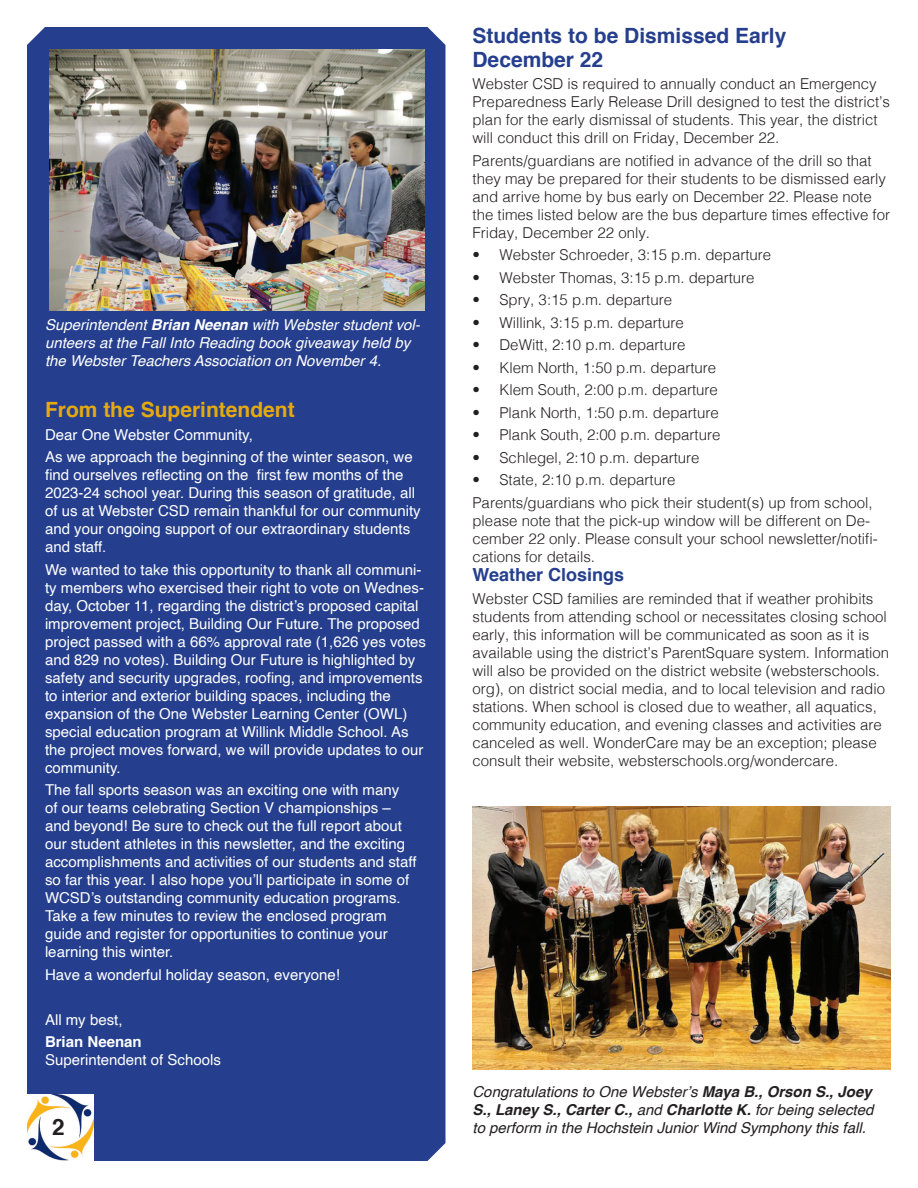
<style>
.page{position:relative;width:918px;height:1188px;background:#fff}
.page>*{position:absolute;margin:0;border:0;box-sizing:border-box;transform-origin:0 0}
.t1{font:700 22.5px "Helvetica";color:#231f20}
.t2{font:700 21px/24px "Helvetica";color:#253f8e}
.t3{font:700 21px "Helvetica";color:#e5a910}
.t4{font:700 18px "Helvetica";color:#253f8e}
.t5{font:300 15px/18px "Helvetica";color:#231f20}
.t6{font:15px/18px "Helvetica";color:#fff}
.t7{font:italic 15px/18px "Helvetica";color:#231f20;text-align:justify}
.t8{font:italic 15px/18px "Helvetica";color:#fff}
.t9{font:700 15px "Helvetica";color:#fff}
.s1{font-weight:700}
</style>
<div class="page">
<div style="left:27px;top:27px;width:419px;height:1134px;background:#253f8e"></div>
<img style="left:27px;top:1094px;width:66px;height:67px">
<img style="left:50px;top:50px;width:375px;height:260px">
<img style="left:472px;top:807px;width:419px;height:262px">
<p class="t8" style="left:45px;top:316px;width:377px">Superintendent <span class="s1">Brian Neenan</span> with Webster student vol&shy;unteers at the Fall Into Reading book giveaway held by the Webster Teachers Association on November 4.</p>
<h2 class="t3" style="left:45px;top:393px;width:251px">From the Superintendent</h2>
<p class="t6" style="left:45px;top:424px;width:369px;line-height:22.5px">Dear One Webster Community,<br>As we approach the beginning of the winter season, we</p>
<p class="t6" style="left:45px;top:467px;width:377px">find ourselves reflecting on the first few months of the 2023-24 school year. During this season of gratitude, all of us at Webster CSD remain thankful for our community and your ongoing support of our extraordinary students and staff.</p>
<p class="t6" style="left:45px;top:561px;width:383px">We wanted to take this opportunity to thank all communi&shy;ty members who exercised their right to vote on Wednes&shy;day, October 11, regarding the district’s proposed capital improvement project, Building Our Future. The proposed project passed with a 66% approval rate (1,626 yes votes and 829 no votes). Building Our Future is highlighted by safety and security upgrades, roofing, and improvements to interior and exterior building spaces, including the expansion of the One Webster Learning Center (OWL) special education program at Willink Middle School. As the project moves forward, we will provide updates to our community.</p>
<p class="t6" style="left:45px;top:782px;width:373px">The fall sports season was an exciting one with many<br>of our teams celebrating Section V championships – and beyond! Be sure to check out the full report about our student athletes in this newsletter, and the exciting accomplishments and activities of our students and staff so far this year. I also hope you’ll participate in some of WCSD’s outstanding community education programs.<br>Take a few minutes to review the enclosed program guide and register for opportunities to continue your learning this winter.</p>
<p class="t6" style="left:45px;top:966px;width:297px">Have a wonderful holiday season, everyone!</p>
<p class="t6" style="left:45px;top:1011px;width:79px">All my best,</p>
<p class="t9" style="left:45px;top:1030px;width:98px">Brian Neenan</p>
<p class="t6" style="left:45px;top:1052px;width:177px">Superintendent of Schools</p>
<h1 class="t1" style="left:52px;top:1109px;width:14px">2</h1>
<h2 class="t2" style="left:472px;top:24px;width:315px">Students to be Dismissed Early<br>December 22</h2>
<p class="t5" style="left:472px;top:74px;width:419px">Webster CSD is required to annually conduct an Emergency Preparedness Early Release Drill designed to test the district’s plan for the early dismissal of students. This year, the district will conduct this drill on Friday, December 22.</p>
<p class="t5" style="left:472px;top:150px;width:419px">Parents/guardians are notified in advance of the drill so that they may be prepared for their students to be dismissed early and arrive home by bus early on December 22. Please note the times listed below are the bus departure times effective for Friday, December 22 only.</p>
<p class="t5" style="left:472px;top:245px;width:300px">• Webster Schroeder, 3:15 p.m. departure</p>
<p class="t5" style="left:472px;top:267px;width:284px">• Webster Thomas, 3:15 p.m. departure</p>
<p class="t5" style="left:472px;top:290px;width:201px">• Spry, 3:15 p.m. departure</p>
<p class="t5" style="left:472px;top:312px;width:213px">• Willink, 3:15 p.m. departure</p>
<p class="t5" style="left:472px;top:335px;width:214px">• DeWitt, 2:10 p.m. departure</p>
<p class="t5" style="left:472px;top:357px;width:245px">• Klem North, 1:50 p.m. departure</p>
<p class="t5" style="left:472px;top:380px;width:247px">• Klem South, 2:00 p.m. departure</p>
<p class="t5" style="left:472px;top:402px;width:248px">• Plank North, 1:50 p.m. departure</p>
<p class="t5" style="left:472px;top:425px;width:249px">• Plank South, 2:00 p.m. departure</p>
<p class="t5" style="left:472px;top:447px;width:229px">• Schlegel, 2:10 p.m. departure</p>
<p class="t5" style="left:472px;top:468px;width:402px;line-height:22.5px">• State, 2:10 p.m. departure<br>Parents/guardians who pick their student(s) up from school,</p>
<p class="t5" style="left:472px;top:510px;width:407px">please note that the pick-up window will be different on De&shy;cember 22 only. Please consult your school newsletter/notifi&shy;cations for details.</p>
<p class="t4" style="left:472px;top:560px;width:153px">Weather Closings</p>
<p class="t5" style="left:472px;top:588px;width:418px">Webster CSD families are reminded that if weather prohibits students from attending school or necessitates closing school early, this information will be communicated as soon as it is available using the district’s ParentSquare system. Information will also be provided on the district website (websterschools. org), on district social media, and to local television and radio stations. When school is closed due to weather, all aquatics, community education, and evening classes and activities are canceled as well. WonderCare may be an exception; please consult their website, websterschools.org/wondercare.</p>
<p class="t7" style="left:472px;top:1083px;width:403px">Congratulations to One Webster’s <span class="s1">Maya B., Orson S., Joey S., Laney S., Carter C.,</span> and <span class="s1">Charlotte K.</span> for being selected to perform in the Hochstein Junior Wind Symphony this fall.</p>
</div>
